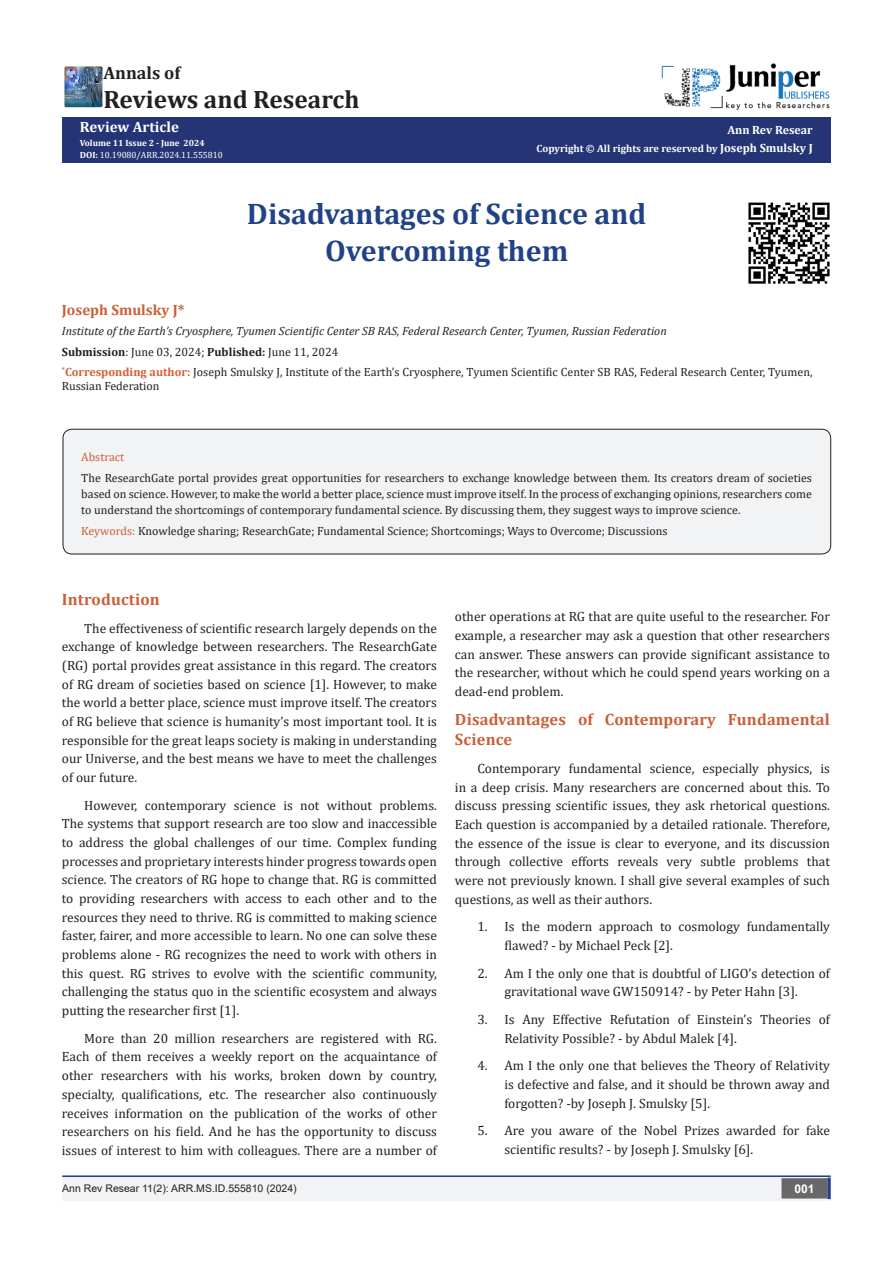
<style>
.page{position:relative;width:893px;height:1263px;background:#fff}
.page>*{position:absolute;margin:0;border:0;box-sizing:border-box;transform-origin:0 0}
.t1{font:700 29.85px/37.3px "Cambria";color:#214287;text-align:center}
.t2{font:700 25.2px "Cambria";color:#231f20}
.t3{font:700 18px "Cambria";color:#231f20}
.t4{font:700 16.5px/20.1px "Cambria";letter-spacing:.01em;color:#ca5f37}
.t5{font:700 15px "Cambria";color:#ca5f37}
.t6{font:700 15px "Cambria";color:#fff}
.t7{font:13.5px/18.8px "Cambria";color:#231f20;text-align:justify}
.List_Paragraph{font:12px/15.8px "Cambria";color:#231f20}
.t8{font:italic 12px "Cambria";color:#231f20}
.t9{font:700 12px "Cambria";color:#fff}
.List_Paragraph-2{font:12px "Cambria";color:#ca5f37}
.t10{font:700 12px "Arial";color:#fff}
.t11{font:700 10.5px "Cambria";color:#fff}
.t12{font:10.5px "Arial";color:#231f20}
.t13{font:9px "Cambria";color:#fff}
.t14{font:700 9px "Cambria";color:#fff}
.s1{font-weight:700}
.s2{font-size:12px}
.s3{font-weight:700;color:#d55e37}
.s4{color:#ca5f37}
</style>
<div class="page">
<div style="left:62px;top:117px;width:768px;height:45px;background:#253474"></div>
<hr style="left:62px;top:1175px;width:769px;height:1px;background:#253f8e">
<div style="left:62px;top:1176px;width:441px;height:25px;background:#f2f3f4"></div>
<div style="left:503px;top:1176px;width:328px;height:25px;background:#f2f3f4"></div>
<div style="left:782px;top:1179px;width:45px;height:19px;background:#68676a"></div>
<div style="left:781px;top:1178px;width:46px;height:20px;border:2px solid #68676a"></div>
<svg style="left:827px;top:1178px;width:4px;height:21px"></svg>
<hr style="left:62px;top:1176px;width:769px;height:1px;background:#253f8e">
<img style="left:662px;top:63px;width:168px;height:47px">
<img style="left:64px;top:66px;width:38px;height:41px">
<div style="left:63px;top:429px;width:768px;height:125px;background:#f2f3f4;border-radius:9px"></div>
<div style="left:63px;top:429px;width:768px;height:125px;border:1px solid #231f20;border-radius:9px"></div>
<img style="left:748px;top:202px;width:82px;height:82px">
<p class="t3" style="left:103px;top:60px;width:79px">Annals of</p>
<p class="t2" style="left:103px;top:81px;width:258px">Reviews and Research</p>
<p class="t6" style="left:80px;top:116px;width:101px">Review Article</p>
<p class="t14" style="left:80px;top:136px;width:127px">Volume 11 Issue 2 - June 2024</p>
<p class="t13" style="left:80px;top:149px;width:144px"><span class="s1">DOI:</span> 10.19080/ARR.2024.11.555810</p>
<p class="t9" style="left:727px;top:121px;width:87px">Ann Rev Resear</p>
<p class="t11" style="left:537px;top:141px;width:278px">Copyright © All rights are reserved by <span class="s2">Joseph Smulsky J</span></p>
<p class="t1" style="left:247px;top:194px;width:401px">Disadvantages of Science and<br>Overcoming them</p>
<p class="t5" style="left:62px;top:299px;width:124px">Joseph Smulsky J*</p>
<p class="t8" style="left:62px;top:323px;width:606px">Institute of the Earth’s Cryosphere, Tyumen Scientific Center SB RAS, Federal Research Center, Tyumen, Russian Federation</p>
<p class="List_Paragraph" style="left:62px;top:344px;width:278px"><span class="s1">Submission</span>: June 03, 2024; <span class="s1">Published:</span> June 11, 2024</p>
<p class="List_Paragraph" style="left:62px;top:365px;width:752px;line-height:14.4px"><sup>*</sup><span class="s3">Corresponding author:</span> Joseph Smulsky J, Institute of the Earth’s Cryosphere, Tyumen Scientific Center SB RAS, Federal Research Center, Tyumen,<br>Russian Federation</p>
<p class="List_Paragraph-2" style="left:81px;top:449px;width:44px">Abstract</p>
<p class="List_Paragraph" style="left:81px;top:470px;width:732px;text-align:justify">The ResearchGate portal provides great opportunities for researchers to exchange knowledge between them. Its creators dream of societies based on science. However, to make the world a better place, science must improve itself. In the process of exchanging opinions, researchers come to understand the shortcomings of contemporary fundamental science. By discussing them, they suggest ways to improve science.</p>
<p class="List_Paragraph" style="left:81px;top:523px;width:588px"><span class="s4">Keywords:</span> Knowledge sharing; ResearchGate; Fundamental Science; Shortcomings; Ways to Overcome; Discussions</p>
<p class="t4" style="left:62px;top:589px;width:99px">Introduction</p>
<p class="t7" style="left:62px;top:618px;width:377px;text-indent:22px">The effectiveness of scientific research largely depends on the exchange of knowledge between researchers. The ResearchGate (RG) portal provides great assistance in this regard. The creators of RG dream of societies based on science [1]. However, to make the world a better place, science must improve itself. The creators of RG believe that science is humanity’s most important tool. It is responsible for the great leaps society is making in understanding our Universe, and the best means we have to meet the challenges of our future.</p>
<p class="t7" style="left:62px;top:795px;width:377px;text-indent:22px">However, contemporary science is not without problems.<br>The systems that support research are too slow and inaccessible to address the global challenges of our time. Complex funding processes and proprietary interests hinder progress towards open science. The creators of RG hope to change that. RG is committed to providing researchers with access to each other and to the resources they need to thrive. RG is committed to making science faster, fairer, and more accessible to learn. No one can solve these problems alone - RG recognizes the need to work with others in this quest. RG strives to evolve with the scientific community, challenging the status quo in the scientific ecosystem and always putting the researcher first [1].</p>
<p class="t7" style="left:62px;top:1029px;width:377px;text-indent:22px">More than 20 million researchers are registered with RG.<br>Each of them receives a weekly report on the acquaintance of other researchers with his works, broken down by country, specialty, qualifications, etc. The researcher also continuously receives information on the publication of the works of other researchers on his field. And he has the opportunity to discuss issues of interest to him with colleagues. There are a number of</p>
<p class="t7" style="left:455px;top:607px;width:377px">other operations at RG that are quite useful to the researcher. For example, a researcher may ask a question that other researchers can answer. These answers can provide significant assistance to the researcher, without which he could spend years working on a dead-end problem.</p>
<p class="t4" style="left:455px;top:709px;width:376px">Disadvantages of Contemporary Fundamental<br>Science</p>
<p class="t7" style="left:455px;top:759px;width:377px;text-indent:22px">Contemporary fundamental science, especially physics, is in a deep crisis. Many researchers are concerned about this. To discuss pressing scientific issues, they ask rhetorical questions.<br>Each question is accompanied by a detailed rationale. Therefore, the essence of the issue is clear to everyone, and its discussion through collective efforts reveals very subtle problems that were not previously known. I shall give several examples of such questions, as well as their authors.</p>
<p class="t7" style="left:504px;top:917px;width:327px;text-indent:-27px">1. Is the modern approach to cosmology fundamentally flawed? - by Michael Peck [2].</p>
<p class="t7" style="left:477px;top:963px;width:354px;text-align:center">2. Am I the only one that is doubtful of LIGO’s detection of gravitational wave GW150914? - by Peter Hahn [3].</p>
<p class="t7" style="left:504px;top:1010px;width:327px;text-indent:-27px">3. Is Any Effective Refutation of Einstein’s Theories of<br>Relativity Possible? - by Abdul Malek [4].</p>
<p class="t7" style="left:504px;top:1056px;width:327px;text-indent:-27px">4. Am I the only one that believes the Theory of Relativity is defective and false, and it should be thrown away and forgotten? -by Joseph J. Smulsky [5].</p>
<p class="t7" style="left:504px;top:1121px;width:327px;text-indent:-27px">5. Are you aware of the Nobel Prizes awarded for fake scientific results? - by Joseph J. Smulsky [6].</p>
<p class="t12" style="left:62px;top:1181px;width:236px">Ann Rev Resear 11(2): ARR.MS.ID.555810 (2024)</p>
<p class="t10" style="left:794px;top:1180px;width:22px">001</p>
</div>
